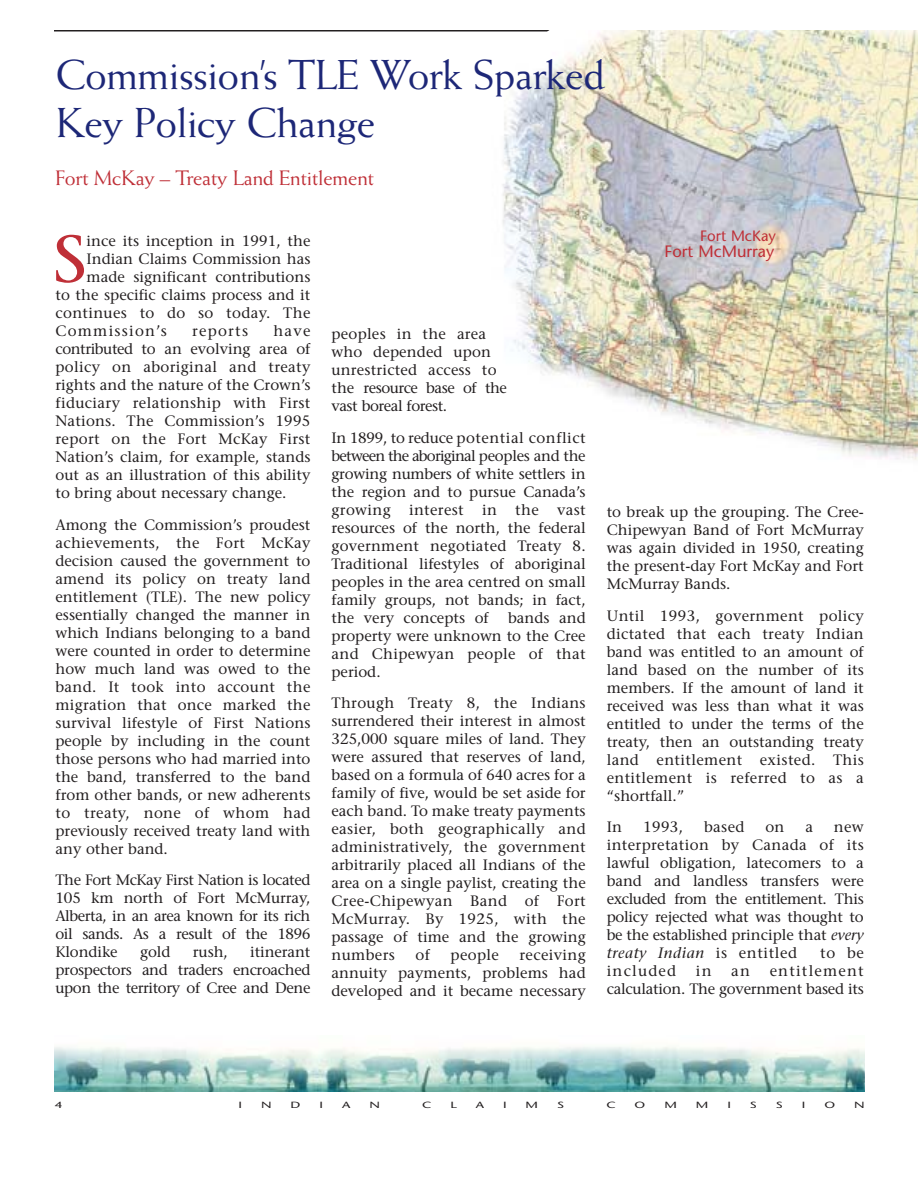
<style>
.page{position:relative;width:918px;height:1188px;background:#fff}
.page>*{position:absolute;margin:0;border:0;box-sizing:border-box;transform-origin:0 0}
.t1{font:66.45px "Stone Serif";color:#bf2f37}
.t2{font:42px/48px "Weiss";letter-spacing:-.015em;color:#1d2777}
.t3{font:21px "Weiss";letter-spacing:-.015em;color:#bf2f37}
.t4{font:16.5px "Stone Sans";color:#bf2f37}
.t5{font:15px/18px "Stone Serif";color:#231f20;text-align:justify}
.t6{font:15px "Stone Serif";letter-spacing:.08em;color:#231f20}
.t7{font:15px "Stone Serif";letter-spacing:.025em;color:#231f20}
.t8{font:15px "Stone Sans";color:#bf2f37}
.t9{font:9px "Stone Sans";color:#231f20;scale:1.5 1}
.s1{font-style:italic}
</style>
<div class="page">
<img style="left:55px;top:1046px;width:810px;height:46px">
<hr style="left:54px;top:30px;width:810px;height:2px;background:#231f20">
<img style="left:482px;top:30px;width:436px;height:430px">
<h2 class="t2" style="left:56px;top:54px;width:551px">Commission’s TLE Work Sparked<br>Key Policy Change</h2>
<h3 class="t3" style="left:56px;top:170px;width:320px">Fort McKay – Treaty Land Entitlement</h3>
<h1 class="t1" style="left:53px;top:233px;width:35px">S</h1>
<p class="t5" style="left:87px;top:233px;width:225px">ince its inception in 1991, the</p>
<p class="t5" style="left:87px;top:251px;width:225px">Indian Claims Commission has</p>
<p class="t5" style="left:87px;top:269px;width:225px">made significant contributions</p>
<p class="t5" style="left:56px;top:287px;width:256px">to the specific claims process and it</p>
<p class="t7" style="left:56px;top:307px;width:256px">continues to do so today. The</p>
<p class="t6" style="left:56px;top:325px;width:113px">Commission’s</p>
<p class="t6" style="left:192px;top:325px;width:57px">reports</p>
<p class="t5" style="left:56px;top:323px;width:257px;text-indent:218px">have contributed to an evolving area of policy on aboriginal and treaty rights and the nature of the Crown’s fiduciary relationship with First Nations. The Commission’s 1995 report on the Fort McKay First Nation’s claim, for example, stands out as an illustration of this ability to bring about necessary change.</p>
<p class="t5" style="left:56px;top:517px;width:256px">Among the Commission’s proudest achievements, the Fort McKay decision caused the government to amend its policy on treaty land entitlement (TLE). The new policy essentially changed the manner in which Indians belonging to a band were counted in order to determine how much land was owed to the band. It took into account the migration that once marked the survival lifestyle of First Nations people by including in the count those persons who had married into the band, transferred to the band from other bands, or new adherents to treaty, none of whom had previously received treaty land with any other band.</p>
<p class="t5" style="left:56px;top:872px;width:256px">The Fort McKay First Nation is located 105 km north of Fort McMurray, Alberta, in an area known for its rich oil sands. As a result of the 1896<br>Klondike</p>
<p class="t5" style="left:140px;top:944px;width:32px">gold</p>
<p class="t5" style="left:193px;top:944px;width:36px">rush,</p>
<p class="t5" style="left:56px;top:944px;width:256px;text-indent:195px">itinerant prospectors and traders encroached upon the territory of Cree and Dene</p>
<p class="t5" style="left:332px;top:326px;width:177px;text-align:left">peoples in the area who depended upon unrestricted access to the resource base of the vast boreal forest.</p>
<p class="t5" style="left:332px;top:430px;width:256px">In 1899, to reduce potential conflict between the aboriginal peoples and the growing numbers of white settlers in the region and to pursue Canada’s growing interest in the vast resources of the north, the federal government negotiated Treaty 8.<br>Traditional lifestyles of aboriginal peoples in the area centred on small family groups, not bands; in fact, the very concepts of</p>
<p class="t5" style="left:332px;top:610px;width:256px;text-indent:177px">bands and property were unknown to the Cree and Chipewyan people of that period.</p>
<p class="t5" style="left:332px;top:695px;width:256px">Through Treaty 8, the Indians surrendered their interest in almost 325,000 square miles of land. They were assured that reserves of land, based on a formula of 640 acres for a family of five, would be set aside for each band. To make treaty payments easier, both geographically and administratively, the government arbitrarily placed all Indians of the area on a single paylist, creating the Cree-Chipewyan Band of Fort McMurray. By 1925, with the passage of time and the growing numbers</p>
<p class="t5" style="left:416px;top:947px;width:16px">of</p>
<p class="t5" style="left:451px;top:947px;width:50px">people</p>
<p class="t5" style="left:332px;top:947px;width:256px;text-indent:188px">receiving annuity payments, problems had developed and it became necessary</p>
<p class="t8" style="left:700px;top:230px;width:77px">Fort McKay</p>
<p class="t4" style="left:664px;top:245px;width:111px">Fort McMurray</p>
<p class="t5" style="left:607px;top:505px;width:259px">to break up the grouping. The Cree-Chipewyan Band of Fort McMurray was again divided in 1950, creating the present-day Fort McKay and Fort McMurray Bands.</p>
<p class="t5" style="left:607px;top:608px;width:259px">Until 1993, government policy dictated that each treaty Indian band was entitled to an amount of land based on the number of its members. If the amount of land it received was less than what it was entitled to under the terms of the treaty, then an outstanding treaty land entitlement existed. This entitlement is referred to as a “shortfall.”</p>
<p class="t5" style="left:607px;top:820px;width:17px">In</p>
<p class="t5" style="left:643px;top:820px;width:42px">1993,</p>
<p class="t5" style="left:704px;top:820px;width:42px">based</p>
<p class="t5" style="left:765px;top:820px;width:21px">on</p>
<p class="t5" style="left:805px;top:820px;width:9px">a</p>
<p class="t5" style="left:607px;top:820px;width:259px;text-indent:227px">new interpretation by Canada of its lawful obligation, latecomers to a band and landless transfers were excluded from the entitlement. This policy rejected what was thought to be the established principle that <span class="s1">every treaty Indian</span> is entitled</p>
<p class="t5" style="left:820px;top:946px;width:45px">to be</p>
<p class="t6" style="left:607px;top:965px;width:71px">included</p>
<p class="t5" style="left:696px;top:964px;width:17px">in</p>
<p class="t5" style="left:731px;top:964px;width:20px">an</p>
<p class="t5" style="left:607px;top:964px;width:259px;text-align:right">entitlement<br>calculation. The government based its</p>
<p class="t9" style="left:55px;top:1101px;width:7px">4</p>
<p class="t9" style="left:239px;top:1101px;width:4px">I</p>
<p class="t9" style="left:261px;top:1101px;width:9px">N</p>
<p class="t9" style="left:291px;top:1101px;width:8px">D</p>
<p class="t9" style="left:320px;top:1101px;width:4px">I</p>
<p class="t9" style="left:342px;top:1101px;width:7px">A</p>
<p class="t9" style="left:369px;top:1101px;width:9px">N</p>
<p class="t9" style="left:422px;top:1101px;width:8px">C</p>
<p class="t9" style="left:450px;top:1101px;width:6px">L</p>
<p class="t9" style="left:476px;top:1101px;width:7px">A</p>
<p class="t9" style="left:503px;top:1101px;width:4px">I</p>
<p class="t9" style="left:526px;top:1101px;width:10px">M</p>
<p class="t9" style="left:557px;top:1101px;width:6px">S</p>
<p class="t9" style="left:606px;top:1101px;width:8px">C</p>
<p class="t9" style="left:635px;top:1101px;width:9px">O</p>
<p class="t9" style="left:664px;top:1101px;width:10px">M</p>
<p class="t9" style="left:696px;top:1101px;width:10px">M</p>
<p class="t9" style="left:727px;top:1101px;width:4px">I</p>
<p class="t9" style="left:750px;top:1101px;width:6px">S</p>
<p class="t9" style="left:776px;top:1101px;width:6px">S</p>
<p class="t9" style="left:802px;top:1101px;width:4px">I</p>
<p class="t9" style="left:824px;top:1101px;width:9px">O</p>
<p class="t9" style="left:854px;top:1101px;width:9px">N</p>
</div>
